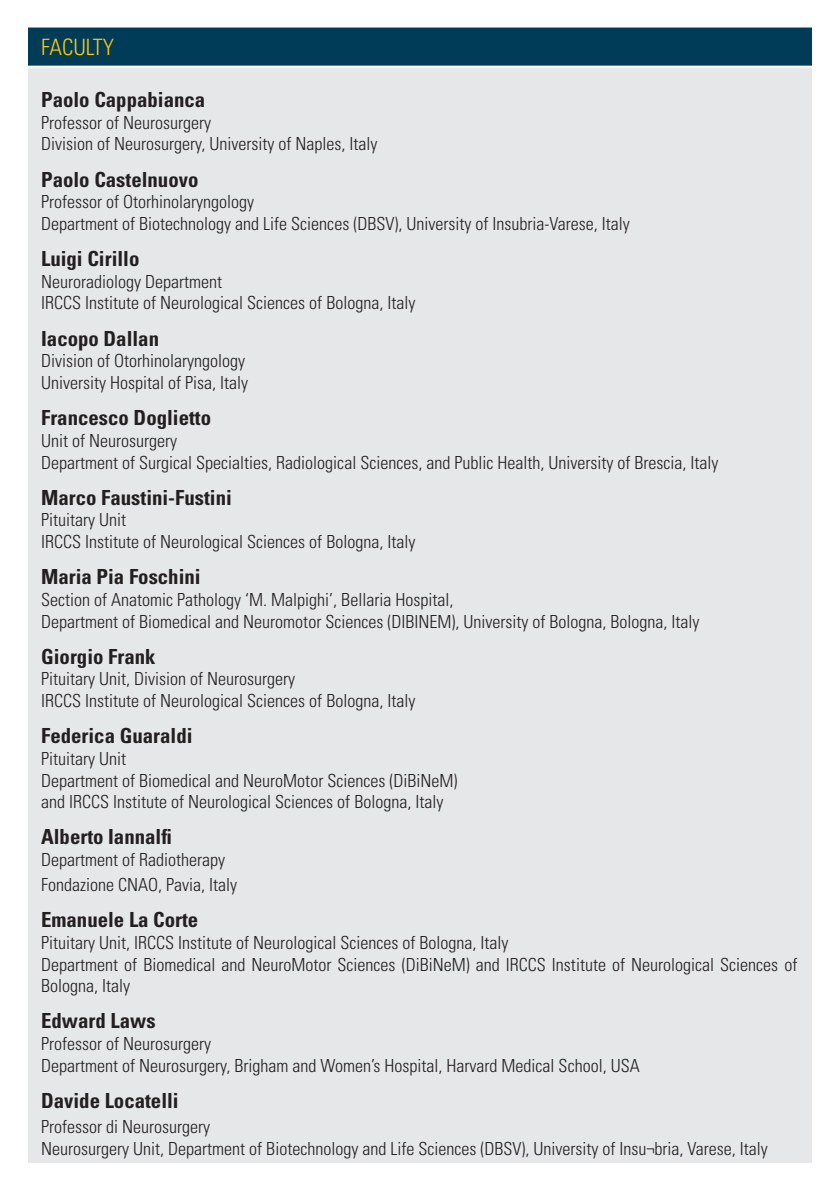
<style>
.page{position:relative;width:840px;height:1191px;background:#fff}
.page>*{position:absolute;margin:0;border:0;box-sizing:border-box;transform-origin:0 0}
.t1{font:300 condensed 22.6px "Univers LT Std";color:#feca0a}
.t2{font:700 condensed 20.8px "Univers LT Std";color:#231f20}
.t3{font:300 condensed 18px/21.6px "Univers LT Std";color:#231f20}
</style>
<div class="page">
<div style="left:28px;top:28px;width:783px;height:1134px;background:#e6e7e9"></div>
<div style="left:28px;top:27px;width:783px;height:39px;background:#003b57"></div>
<div style="left:11px;top:26px;width:811px;height:42px;border:2px solid #fff"></div>
<p class="t1" style="left:41px;top:34px;width:74px">FACULTY</p>
<p class="t2" style="left:41px;top:87px;width:166px">Paolo Cappabianca</p>
<p class="t3" style="left:41px;top:112px;width:171px">Professor of Neurosurgery</p>
<p class="t3" style="left:41px;top:133px;width:337px">Division of Neurosurgery, University of Naples, Italy</p>
<p class="t2" style="left:41px;top:167px;width:159px">Paolo Castelnuovo</p>
<p class="t3" style="left:41px;top:191px;width:214px">Professor of Otorhinolaryngology</p>
<p class="t3" style="left:41px;top:213px;width:590px">Department of Biotechnology and Life Sciences (DBSV), University of Insubria-Varese, Italy</p>
<p class="t2" style="left:41px;top:246px;width:100px">Luigi Cirillo</p>
<p class="t3" style="left:41px;top:271px;width:182px">Neuroradiology Department</p>
<p class="t3" style="left:41px;top:292px;width:375px">IRCCS Institute of Neurological Sciences of Bologna, Italy</p>
<p class="t2" style="left:41px;top:325px;width:119px">Iacopo Dallan</p>
<p class="t3" style="left:41px;top:350px;width:205px">Division of Otorhinolaryngology</p>
<p class="t3" style="left:41px;top:372px;width:208px">University Hospital of Pisa, Italy</p>
<p class="t2" style="left:41px;top:405px;width:171px">Francesco Doglietto</p>
<p class="t3" style="left:41px;top:430px;width:137px">Unit of Neurosurgery</p>
<p class="t3" style="left:41px;top:451px;width:678px">Department of Surgical Specialties, Radiological Sciences, and Public Health, University of Brescia, Italy</p>
<p class="t2" style="left:41px;top:484px;width:192px">Marco Faustini-Fustini</p>
<p class="t3" style="left:41px;top:509px;width:86px">Pituitary Unit</p>
<p class="t3" style="left:41px;top:531px;width:375px">IRCCS Institute of Neurological Sciences of Bologna, Italy</p>
<p class="t2" style="left:41px;top:564px;width:161px">Maria Pia Foschini</p>
<p class="t3" style="left:41px;top:589px;width:413px">Section of Anatomic Pathology ‘M. Malpighi’, Bellaria Hospital,</p>
<p class="t3" style="left:41px;top:610px;width:659px">Department of Biomedical and Neuromotor Sciences (DIBINEM), University of Bologna, Bologna, Italy</p>
<p class="t2" style="left:41px;top:643px;width:116px">Giorgio Frank</p>
<p class="t3" style="left:41px;top:668px;width:255px">Pituitary Unit, Division of Neurosurgery</p>
<p class="t3" style="left:41px;top:690px;width:375px">IRCCS Institute of Neurological Sciences of Bologna, Italy</p>
<p class="t2" style="left:41px;top:723px;width:153px">Federica Guaraldi</p>
<p class="t3" style="left:41px;top:748px;width:86px">Pituitary Unit</p>
<p class="t3" style="left:41px;top:769px;width:417px">Department of Biomedical and NeuroMotor Sciences (DiBiNeM)</p>
<p class="t3" style="left:41px;top:791px;width:403px">and IRCCS Institute of Neurological Sciences of Bologna, Italy</p>
<p class="t2" style="left:41px;top:824px;width:132px">Alberto Iannalfi</p>
<p class="t3" style="left:41px;top:849px;width:185px">Department of Radiotherapy</p>
<p class="t3" style="left:41px;top:874px;width:197px">Fondazione CNAO, Pavia, Italy</p>
<p class="t2" style="left:41px;top:907px;width:159px">Emanuele La Corte</p>
<p class="t3" style="left:41px;top:931px;width:468px">Pituitary Unit, IRCCS Institute of Neurological Sciences of Bologna, Italy</p>
<p class="t3" style="left:41px;top:953px;width:757px">Department of Biomedical and NeuroMotor Sciences (DiBiNeM) and IRCCS Institute of Neurological Sciences of<br>Bologna, Italy</p>
<p class="t2" style="left:41px;top:1008px;width:116px">Edward Laws</p>
<p class="t3" style="left:41px;top:1033px;width:171px">Professor of Neurosurgery</p>
<p class="t3" style="left:41px;top:1054px;width:599px">Department of Neurosurgery, Brigham and Women’s Hospital, Harvard Medical School, USA</p>
<p class="t2" style="left:41px;top:1087px;width:139px">Davide Locatelli</p>
<p class="t3" style="left:41px;top:1115px;width:170px">Professor di Neurosurgery</p>
<p class="t3" style="left:41px;top:1137px;width:728px">Neurosurgery Unit, Department of Biotechnology and Life Sciences (DBSV), University of Insu¬bria, Varese, Italy</p>
</div>
